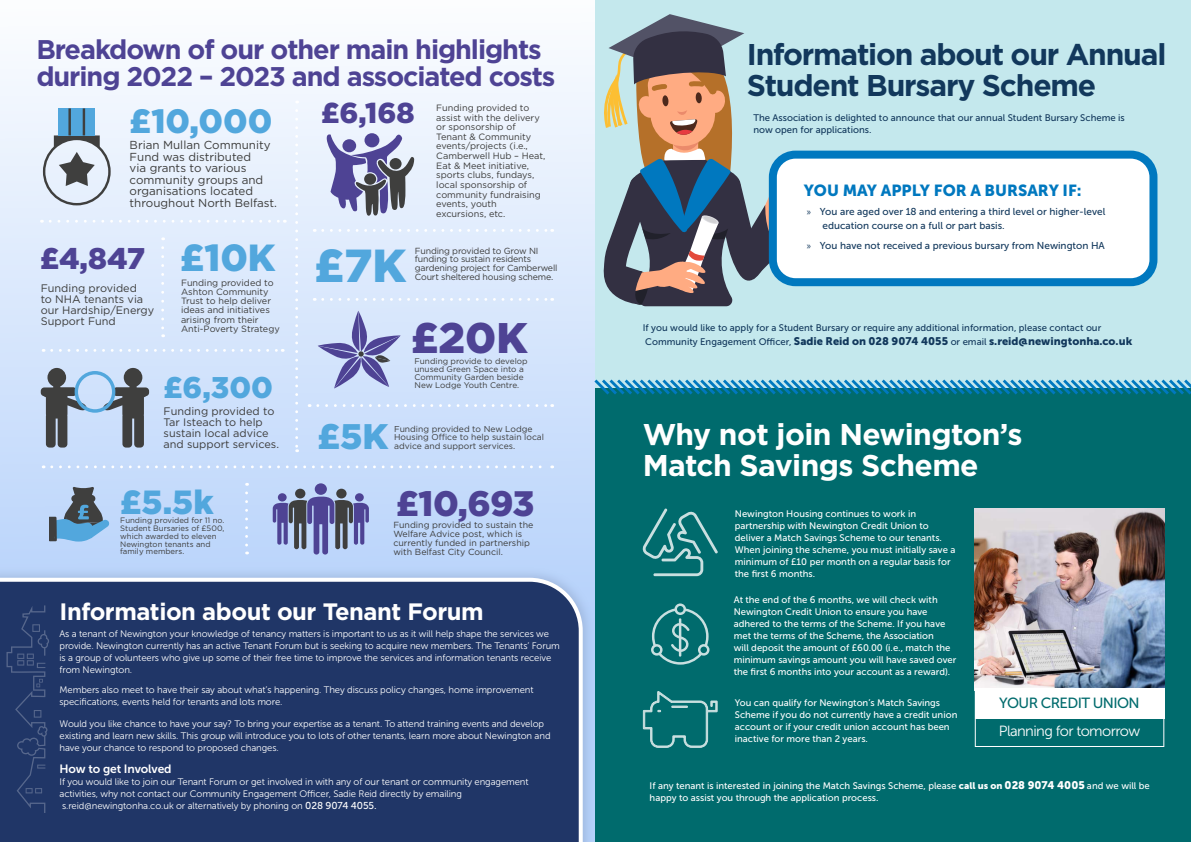
<style>
.page{position:relative;width:1191px;height:842px;background:#fff}
.page>*{position:absolute;margin:0;border:0;box-sizing:border-box;transform-origin:0 0}
.t1{font:900 46.3px "Gotham";color:#52a7dd}
.t2{font:900 42.8px "Gotham";color:#4e4394}
.t3{font:900 37.8px "Gotham";color:#52a7dd}
.t4{font:900 35.5px "Gotham";color:#52a7dd}
.t5{font:900 35.4px "Gotham";color:#4e4394}
.t6{font:900 33.7px "Gotham";color:#52a7dd}
.t7{font:900 33.5px "Gotham";color:#52a7dd}
.t8{font:700 30px/31px "Gotham";letter-spacing:-.04em;color:#12385c}
.t9{font:700 30px/31px "Gotham";letter-spacing:-.02em;color:#fff}
.t10{font:900 29.9px "Gotham";color:#52a7dd}
.t11{font:900 29.9px "Gotham";color:#4e4394}
.t12{font:900 28.8px "Gotham";color:#4e4394}
.t13{font:700 27px/27px "Gotham";letter-spacing:-.04em;color:#4e4394}
.t14{font:700 23.7px "Gotham";letter-spacing:-.02em;color:#fff}
.t15{font:16px "Museo Sans 900";color:#0078bf}
.t16{font:14.7px "Museo Sans 300";letter-spacing:-.04em;color:#fff}
.t17{font:14.7px "Museo Sans 500";letter-spacing:-.04em;color:#006b6d}
.t18{font:12px "Museo Sans 700";letter-spacing:-.01em;color:#fff}
.t19{font:11.6px/11.6px "Gotham";color:#3c3c3b}
.t20{font:11px "Museo Sans 900";color:#12385c}
.t21{font:10.9px/10.9px "Gotham";color:#3c3c3b}
.t22{font:10px/14px "Museo Sans 500";color:#12385c}
.t23{font:9.5px/12px "Museo Sans 300";letter-spacing:-.01em;color:#fff}
.t24{font:9.5px/12px "Museo Sans 500";color:#fff}
.t25{font:9.5px/12px "Museo Sans 500";color:#12385c}
.t26{font:9.2px/9.6px "Gotham";color:#3c3c3b}
.t27{font:9.1px/9.1px "Gotham";color:#3c3c3b}
.t28{font:8.8px/8.8px "Gotham";letter-spacing:-.02em;color:#3c3c3b}
.t29{font:8.8px/8.8px "Gotham";color:#3c3c3b}
.t30{font:8.6px/8.6px "Gotham";color:#3c3c3b}
.t31{font:8.2px/8.2px "Gotham";color:#3c3c3b}
.t32{font:7.8px/7.8px "Gotham";color:#3c3c3b}
.s1{font-family:"Museo Sans 500";font-size:10px}
.s2{font-family:"Myriad Pro"}
.s3{font-family:"Museo Sans 500";font-size:9.5px}
.s4{font-family:"Museo Sans 900"}
.s5{font-family:"Museo Sans 900";font-size:11px}
</style>
<div class="page">
<div style="left:595px;top:0;width:596px;height:397px;background:#c4e8ed"></div>
<div style="left:0;top:0;width:595px;height:628px;background:linear-gradient(to bottom,#fcfdfe,#b5d1fa)"></div>
<div style="left:0;top:567px;width:594px;height:275px;background:#b4cff6"></div>
<div style="left:0;top:576px;width:585px;height:266px;background:#203667"></div>
<svg style="left:7px;top:605px;width:42px;height:208px"></svg>
<div style="left:595px;top:388px;width:596px;height:454px;background:#006b6d"></div>
<svg style="left:591px;top:377px;width:600px;height:20px"></svg>
<img style="left:974px;top:508px;width:190px;height:180px">
<div style="left:974px;top:688px;width:190px;height:59px;border:1px solid #fff"></div>
<div style="left:974px;top:688px;width:190px;height:31px;background:#fff"></div>
<svg style="left:318px;top:404px;width:235px;height:3px"></svg>
<svg style="left:50px;top:220px;width:235px;height:3px"></svg>
<svg style="left:323px;top:298px;width:230px;height:3px"></svg>
<svg style="left:323px;top:229px;width:230px;height:3px"></svg>
<svg style="left:52px;top:349px;width:231px;height:3px"></svg>
<svg style="left:52px;top:465px;width:501px;height:3px"></svg>
<svg style="left:245px;top:493px;width:3px;height:61px"></svg>
<svg style="left:161px;top:248px;width:3px;height:89px"></svg>
<svg style="left:295px;top:110px;width:3px;height:342px"></svg>
<svg style="left:325px;top:133px;width:90px;height:84px"></svg>
<div style="left:59px;top:108px;width:36px;height:27px;background:#52a7dd"></div>
<hr style="left:68px;top:108px;width:3px;height:27px;background:#3f3f3e">
<hr style="left:83px;top:108px;width:2px;height:27px;background:#3f3f3e">
<svg style="left:42px;top:135px;width:70px;height:72px"></svg>
<svg style="left:41px;top:368px;width:108px;height:80px"></svg>
<div style="left:336px;top:489px;width:10px;height:9px;background:#3f3f3e;border-radius:50%"></div>
<div style="left:355px;top:493px;width:9px;height:8px;background:#4e4394;border-radius:50%"></div>
<div style="left:295px;top:489px;width:10px;height:9px;background:#3f3f3e;border-radius:50%"></div>
<div style="left:278px;top:493px;width:9px;height:8px;background:#4e4394;border-radius:50%"></div>
<svg style="left:273px;top:496px;width:96px;height:58px"></svg>
<div style="left:315px;top:483px;width:12px;height:12px;background:#4e4394;border-radius:50%"></div>
<svg style="left:49px;top:487px;width:61px;height:55px"></svg>
<svg style="left:318px;top:311px;width:82px;height:77px"></svg>
<svg style="left:603px;top:14px;width:232px;height:292px"></svg>
<div style="left:773px;top:155px;width:380px;height:127px;background:#fff;border-radius:23px"></div>
<div style="left:769px;top:151px;width:388px;height:135px;border:8px solid #0078bf;border-radius:23px"></div>
<svg style="left:651px;top:603px;width:58px;height:62px"></svg>
<svg style="left:642px;top:508px;width:76px;height:68px"></svg>
<svg style="left:642px;top:691px;width:76px;height:57px"></svg>
<h3 class="t13" style="left:36px;top:36px;width:520px">Breakdown of our other main highlights during 2022 – 2023 and associated costs</h3>
<h3 class="t6" style="left:130px;top:101px;width:144px">£10,000</h3>
<p class="t19" style="left:130px;top:139px;width:149px">Brian Mullan Community<br>Fund was distributed<br>via grants to various community groups and organisations located throughout North Belfast.</p>
<h3 class="t11" style="left:40px;top:241px;width:106px">£4,847</h3>
<p class="t21" style="left:41px;top:283px;width:115px">Funding provided<br>to NHA tenants via our Hardship/Energy<br>Support Fund</p>
<h3 class="t3" style="left:180px;top:236px;width:97px">£10K</h3>
<p class="t27" style="left:181px;top:278px;width:100px">Funding provided to<br>Ashton Community<br>Trust to help deliver ideas and initiatives arising from their<br>Anti-Poverty Strategy</p>
<h3 class="t10" style="left:164px;top:370px;width:111px">£6,300</h3>
<p class="t21" style="left:164px;top:405px;width:117px">Funding provided to<br>Tar Isteach to help sustain local advice and support services.</p>
<h3 class="t7" style="left:120px;top:483px;width:95px">£5.5k</h3>
<p class="t32" style="left:120px;top:516px;width:106px">Funding provided for 11 no.<br>Student Bursaries of £500, which awarded to eleven<br>Newington tenants and family members.</p>
<h3 class="t12" style="left:321px;top:97px;width:95px">£6,168</h3>
<p class="t26" style="left:436px;top:103px;width:111px">Funding provided to assist with the delivery or sponsorship of<br>Tenant &amp; Community events/projects (i.e.,<br>Camberwell Hub – Heat,<br>Eat &amp; Meet initiative, sports clubs, fundays, local sponsorship of community fundraising events, youth excursions, etc.</p>
<h1 class="t1" style="left:314px;top:238px;width:93px">£7K</h1>
<p class="t28" style="left:415px;top:246px;width:144px">Funding provided to Grow NI funding to sustain residents gardening project for Camberwell<br>Court sheltered housing scheme.</p>
<h2 class="t2" style="left:411px;top:313px;width:118px">£20K</h2>
<p class="t31" style="left:414px;top:357px;width:115px">Funding provide to develop unused Green Space into a<br>Community Garden beside<br>New Lodge Youth Centre.</p>
<h3 class="t4" style="left:317px;top:416px;width:73px">£5K</h3>
<p class="t30" style="left:394px;top:424px;width:152px">Funding provided to New Lodge<br>Housing Office to help sustain local advice and support services.</p>
<h3 class="t5" style="left:396px;top:483px;width:140px">£10,693</h3>
<p class="t29" style="left:393px;top:520px;width:142px">Funding provided to sustain the<br>Welfare Advice post, which is currently funded in partnership with Belfast City Council.</p>
<h3 class="t14" style="left:60px;top:596px;width:426px">Information about our Tenant Forum</h3>
<p class="t23" style="left:60px;top:628px;width:502px">As a tenant of Newington your knowledge of tenancy matters is important to us as it will help shape the services we provide. Newington currently has an active Tenant Forum but is seeking to acquire new members. The Tenants’ Forum is a group of volunteers who give up some of their free time to improve the services and information tenants receive from Newington.</p>
<p class="t23" style="left:60px;top:684px;width:475px">Members also meet to have their say about what’s happening. They discuss policy changes, home improvement specifications, events held for tenants and lots more.</p>
<p class="t23" style="left:60px;top:718px;width:492px">Would you like chance to have your say? To bring your expertise as a tenant. To attend training events and develop existing and learn new skills. This group will introduce you to lots of other tenants, learn more about Newington and have your chance to respond to proposed changes.</p>
<p class="t18" style="left:60px;top:762px;width:113px">How to get Involved</p>
<p class="t23" style="left:60px;top:776px;width:470px">If you would like to join our Tenant Forum or get involved in with any of our tenant or community engagement activities, why not contact our Community Engagement Officer, Sadie Reid directly by emailing s.reid@newingtonha.co.uk or alternatively by phoning on <span class="s1">028 9074 4055.</span></p>
<h3 class="t8" style="left:747px;top:39px;width:421px">Information about our Annual<br>Student Bursary Scheme</h3>
<p class="t25" style="left:753px;top:112px;width:373px">The Association is delighted to announce that our annual Student Bursary Scheme is now open for applications.</p>
<h3 class="t15" style="left:804px;top:181px;width:279px">YOU MAY APPLY FOR A BURSARY IF:</h3>
<p class="t22" style="left:822px;top:205px;width:284px;text-indent:-16px"><span class="s2">»</span> You are aged over 18 and entering a third level or higher-level education course on a full or part basis.</p>
<p class="t22" style="left:807px;top:239px;width:299px"><span class="s2">»</span> You have not received a previous bursary from Newington HA</p>
<p class="t25" style="left:643px;top:322px;width:460px">If you would like to apply for a Student Bursary or require any additional information, please contact our</p>
<p class="t20" style="left:645px;top:335px;width:488px"><span class="s3">Community Engagement Officer,</span> Sadie Reid on 028 9074 4055 <span class="s3">or email</span> s.reid@newingtonha.co.uk</p>
<h3 class="t9" style="left:643px;top:419px;width:381px">Why not join Newington’s<br>Match Savings Scheme</h3>
<p class="t24" style="left:735px;top:508px;width:222px">Newington Housing continues to work in partnership with Newington Credit Union to deliver a Match Savings Scheme to our tenants.<br>When joining the scheme, you must initially save a minimum of £10 per month on a regular basis for the first 6 months.</p>
<p class="t24" style="left:733px;top:594px;width:224px">At the end of the 6 months, we will check with Newington Credit Union to ensure you have adhered to the terms of the Scheme. If you have met the terms of the Scheme, the Association<br>will deposit the amount of £60.00 (i.e., match the minimum savings amount you will have saved over the first 6 months into your account as a reward).</p>
<p class="t24" style="left:735px;top:697px;width:224px">You can qualify for Newington’s Match Savings Scheme if you do not currently have a credit union account or if your credit union account has been inactive for more than 2 years.</p>
<p class="t24" style="left:649px;top:780px;width:502px">If any tenant is interested in joining the Match Savings Scheme, please <span class="s4">call us on</span> <span class="s5">028 9074 4005</span> and we will be happy to assist you through the application process.</p>
<h3 class="t17" style="left:999px;top:695px;width:142px">YOUR CREDIT UNION</h3>
<h3 class="t16" style="left:998px;top:723px;width:143px">Planning for tomorrow</h3>
</div>
